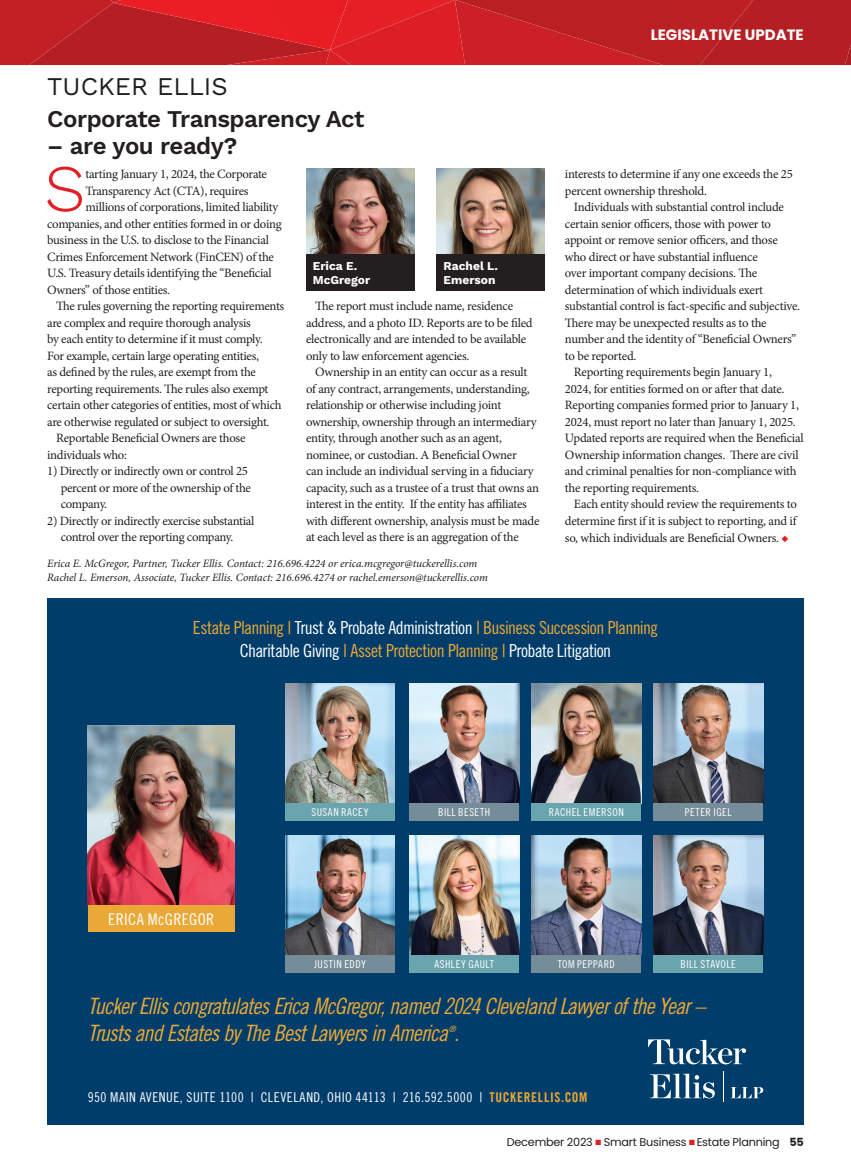
<style>
.page{position:relative;width:851px;height:1175px;background:#fff}
.page>*{position:absolute;margin:0;border:0;box-sizing:border-box;transform-origin:0 0}
.t1{font:300 66.45px "Work Sans";color:#e31e24}
.t2{font:25.5px "Work Sans";color:#231f20}
.t3{font:600 24px "Work Sans";letter-spacing:-.02em;color:#231f20}
.t4{font:22.5px/27px "Trade Gothic LT Std Cn 18 Obl";letter-spacing:-.04em;color:#eaa837}
.t5{font:18px/22.5px "Trade Gothic LT Std Cn 18";letter-spacing:-.035em;color:#eaa837;text-align:center}
.t6{font:16.2px "Trade Gothic LT Std Cn 18";letter-spacing:.025em;color:#fff}
.t7{font:700 15px "Poppins";color:#fff}
.t8{font:13.5px "Trade Gothic LT Std Cn 18";letter-spacing:.035em;color:#fff}
.t9{font:12.75px/16.5px "Minion Pro";letter-spacing:-.025em;color:#231f20}
.t10{font:700 12px/13.8px "Work Sans";color:#fff}
.t11{font:italic 11.25px/13.5px "Minion Pro";letter-spacing:-.005em;color:#231f20}
.t12{font:11.25px "Poppins";letter-spacing:-.02em;color:#231f20}
.t13{font:10.8px "Trade Gothic LT Std Cn 18";letter-spacing:.045em;color:#fff}
.t14{font:8.7px "Trade Gothic LT Std Cn 18 Obl";color:#eaa837}
.s1{color:#e31e24}
.s2{color:#fff}
.s3{font-family:"Trade Gothic LT Com Bd Cn 20";color:#eaa837}
.s4{font-weight:700}
</style>
<div class="page">
<svg style="left:0;top:0;width:850px;height:65px"></svg>
<img style="left:306px;top:169px;width:108px;height:85px">
<div style="left:306px;top:254px;width:108px;height:37px;background:#231f20"></div>
<img style="left:437px;top:169px;width:108px;height:85px">
<div style="left:437px;top:254px;width:108px;height:37px;background:#231f20"></div>
<div style="left:47px;top:598px;width:756px;height:526px;background:#003d6a"></div>
<svg style="left:649px;top:1073px;width:65px;height:25px"></svg>
<hr style="left:723px;top:1071px;width:1px;height:31px;background:#fff">
<svg style="left:648px;top:1039px;width:98px;height:25px"></svg>
<svg style="left:730px;top:1087px;width:33px;height:11px"></svg>
<img style="left:531px;top:683px;width:110px;height:120px">
<img style="left:531px;top:835px;width:110px;height:120px">
<img style="left:653px;top:683px;width:110px;height:120px">
<img style="left:653px;top:835px;width:110px;height:120px">
<img style="left:409px;top:683px;width:110px;height:120px">
<div style="left:409px;top:803px;width:110px;height:18px;background:#758c99"></div>
<img style="left:409px;top:835px;width:110px;height:120px">
<div style="left:409px;top:955px;width:110px;height:17px;background:#6aa4ae"></div>
<div style="left:531px;top:803px;width:110px;height:18px;background:#6aa4ae"></div>
<div style="left:531px;top:955px;width:110px;height:17px;background:#758c99"></div>
<div style="left:653px;top:803px;width:110px;height:18px;background:#758c99"></div>
<div style="left:653px;top:955px;width:110px;height:17px;background:#6aa4ae"></div>
<img style="left:285px;top:683px;width:110px;height:120px">
<div style="left:285px;top:803px;width:110px;height:18px;background:#6aa4ae"></div>
<img style="left:285px;top:835px;width:110px;height:120px">
<div style="left:285px;top:955px;width:110px;height:17px;background:#758c99"></div>
<img style="left:88px;top:725px;width:147px;height:180px">
<div style="left:88px;top:905px;width:147px;height:27px;background:#eaa837"></div>
<h2 class="t2" style="left:47px;top:67px;width:182px">TUCKER ELLIS</h2>
<h3 class="t3" style="left:47px;top:101px;width:319px">Corporate Transparency Act</h3>
<h3 class="t3" style="left:47px;top:128px;width:192px">– are you ready?</h3>
<h1 class="t1" style="left:44px;top:139px;width:43px">S</h1>
<p class="t9" style="left:85px;top:166px;width:183px">tarting January 1, 2024, the Corporate</p>
<p class="t9" style="left:85px;top:182px;width:164px">Transparency Act (CTA), requires</p>
<p class="t9" style="left:85px;top:199px;width:194px">millions of corporations, limited liability</p>
<p class="t9" style="left:47px;top:215px;width:236px">companies, and other entities formed in or doing</p>
<p class="t9" style="left:47px;top:232px;width:223px">business in the U.S. to disclose to the Financial</p>
<p class="t9" style="left:47px;top:248px;width:228px">Crimes Enforcement Network (FinCEN) of the</p>
<p class="t9" style="left:47px;top:265px;width:226px">U.S. Treasury details identifying the “Beneficial</p>
<p class="t9" style="left:47px;top:281px;width:124px">Owners” of those entities.</p>
<p class="t9" style="left:56px;top:298px;width:229px">The rules governing the reporting requirements</p>
<p class="t9" style="left:47px;top:314px;width:205px">are complex and require thorough analysis</p>
<p class="t9" style="left:47px;top:331px;width:217px">by each entity to determine if it must comply.</p>
<p class="t9" style="left:47px;top:347px;width:213px">For example, certain large operating entities,</p>
<p class="t9" style="left:47px;top:364px;width:210px">as defined by the rules, are exempt from the</p>
<p class="t9" style="left:47px;top:380px;width:223px">reporting requirements. The rules also exempt</p>
<p class="t9" style="left:47px;top:397px;width:236px">certain other categories of entities, most of which</p>
<p class="t9" style="left:47px;top:413px;width:224px">are otherwise regulated or subject to oversight.</p>
<p class="t9" style="left:56px;top:430px;width:191px">Reportable Beneficial Owners are those</p>
<p class="t9" style="left:47px;top:446px;width:81px">individuals who:</p>
<p class="t9" style="left:61px;top:463px;width:192px;text-indent:-14px">1) Directly or indirectly own or control 25 percent or more of the ownership of the company.</p>
<p class="t9" style="left:47px;top:512px;width:209px;text-align:center">2) Directly or indirectly exercise substantial control over the reporting company.</p>
<p class="t10" style="left:313px;top:259px;width:59px">Erica E.<br>McGregor</p>
<p class="t10" style="left:443px;top:259px;width:56px">Rachel L.<br>Emerson</p>
<p class="t9" style="left:306px;top:298px;width:228px;text-indent:9px">The report must include name, residence address, and a photo ID. Reports are to be filed electronically and are intended to be available only to law enforcement agencies.</p>
<p class="t9" style="left:306px;top:364px;width:235px;text-indent:9px">Ownership in an entity can occur as a result of any contract, arrangements, understanding, relationship or otherwise including joint ownership, ownership through an intermediary entity, through another such as an agent, nominee, or custodian. A Beneficial Owner<br>can include an individual serving in a fiduciary capacity, such as a trustee of a trust that owns an interest in the entity. If the entity has affiliates with different ownership, analysis must be made at each level as there is an aggregation of the</p>
<p class="t11" style="left:47px;top:557px;width:442px">Erica E. McGregor, Partner, Tucker Ellis. Contact: 216.696.4224 or erica.mcgregor@tuckerellis.com<br>Rachel L. Emerson, Associate, Tucker Ellis. Contact: 216.696.4274 or rachel.emerson@tuckerellis.com</p>
<p class="t7" style="left:650px;top:26px;width:154px">LEGISLATIVE UPDATE</p>
<p class="t9" style="left:565px;top:166px;width:229px">interests to determine if any one exceeds the 25 percent ownership threshold.</p>
<p class="t9" style="left:574px;top:199px;width:212px">Individuals with substantial control include</p>
<p class="t9" style="left:565px;top:215px;width:208px">certain senior officers, those with power to</p>
<p class="t9" style="left:565px;top:232px;width:214px">appoint or remove senior officers, and those</p>
<p class="t9" style="left:565px;top:248px;width:194px">who direct or have substantial influence</p>
<p class="t9" style="left:565px;top:265px;width:194px">over important company decisions. The</p>
<p class="t9" style="left:565px;top:281px;width:200px">determination of which individuals exert</p>
<p class="t9" style="left:565px;top:298px;width:236px">substantial control is fact-specific and subjective.</p>
<p class="t9" style="left:565px;top:314px;width:203px">There may be unexpected results as to the</p>
<p class="t9" style="left:565px;top:331px;width:233px">number and the identity of “Beneficial Owners”</p>
<p class="t9" style="left:565px;top:347px;width:73px">to be reported.</p>
<p class="t9" style="left:574px;top:364px;width:199px">Reporting requirements begin January 1,</p>
<p class="t9" style="left:565px;top:380px;width:221px">2024, for entities formed on or after that date.</p>
<p class="t9" style="left:565px;top:397px;width:236px">Reporting companies formed prior to January 1,</p>
<p class="t9" style="left:565px;top:413px;width:232px">2024, must report no later than January 1, 2025.</p>
<p class="t9" style="left:565px;top:430px;width:240px">Updated reports are required when the Beneficial</p>
<p class="t9" style="left:565px;top:446px;width:235px">Ownership information changes. There are civil</p>
<p class="t9" style="left:565px;top:463px;width:233px">and criminal penalties for non-compliance with</p>
<p class="t9" style="left:565px;top:479px;width:136px">the reporting requirements.</p>
<p class="t9" style="left:574px;top:496px;width:224px">Each entity should review the requirements to</p>
<p class="t9" style="left:565px;top:512px;width:233px">determine first if it is subject to reporting, and if</p>
<p class="t9" style="left:565px;top:530px;width:225px">so, which individuals are Beneficial Owners. <span class="s1">◆</span></p>
<h3 class="t5" style="left:193px;top:616px;width:466px">Estate Planning | <span class="s2">Trust &amp; Probate Administration</span> | Business Succession Planning<br><span class="s2">Charitable Giving</span> | Asset Protection Planning | <span class="s2">Probate Litigation</span></h3>
<p class="t6" style="left:108px;top:909px;width:107px">ERICA McGREGOR</p>
<p class="t13" style="left:311px;top:805px;width:59px">SUSAN RACEY</p>
<p class="t13" style="left:314px;top:957px;width:53px">JUSTIN EDDY</p>
<p class="t13" style="left:438px;top:805px;width:54px">BILL BESETH</p>
<p class="t13" style="left:548px;top:805px;width:76px">RACHEL EMERSON</p>
<p class="t13" style="left:434px;top:957px;width:61px">ASHLEY GAULT</p>
<p class="t13" style="left:557px;top:957px;width:59px">TOM PEPPARD</p>
<p class="t13" style="left:684px;top:805px;width:48px">PETER IGEL</p>
<p class="t13" style="left:680px;top:957px;width:57px">BILL STAVOLE</p>
<h3 class="t4" style="left:88px;top:993px;width:619px">Tucker Ellis congratulates Erica McGregor, named 2024 Cleveland Lawyer of the Year –<br>Trusts and Estates by The Best Lawyers in America .</h3>
<p class="t14" style="left:448px;top:1024px;width:8px">®</p>
<p class="t8" style="left:88px;top:1088px;width:501px">950 MAIN AVENUE, SUITE 1100 | CLEVELAND, OHIO 44113 | 216.592.5000 | <span class="s3">TUCKERELLIS.COM</span></p>
<p class="t12" style="left:507px;top:1135px;width:298px">December 2023 <span class="s1">■</span> Smart Business <span class="s1">■</span> Estate Planning <span class="s4">55</span></p>
</div>
